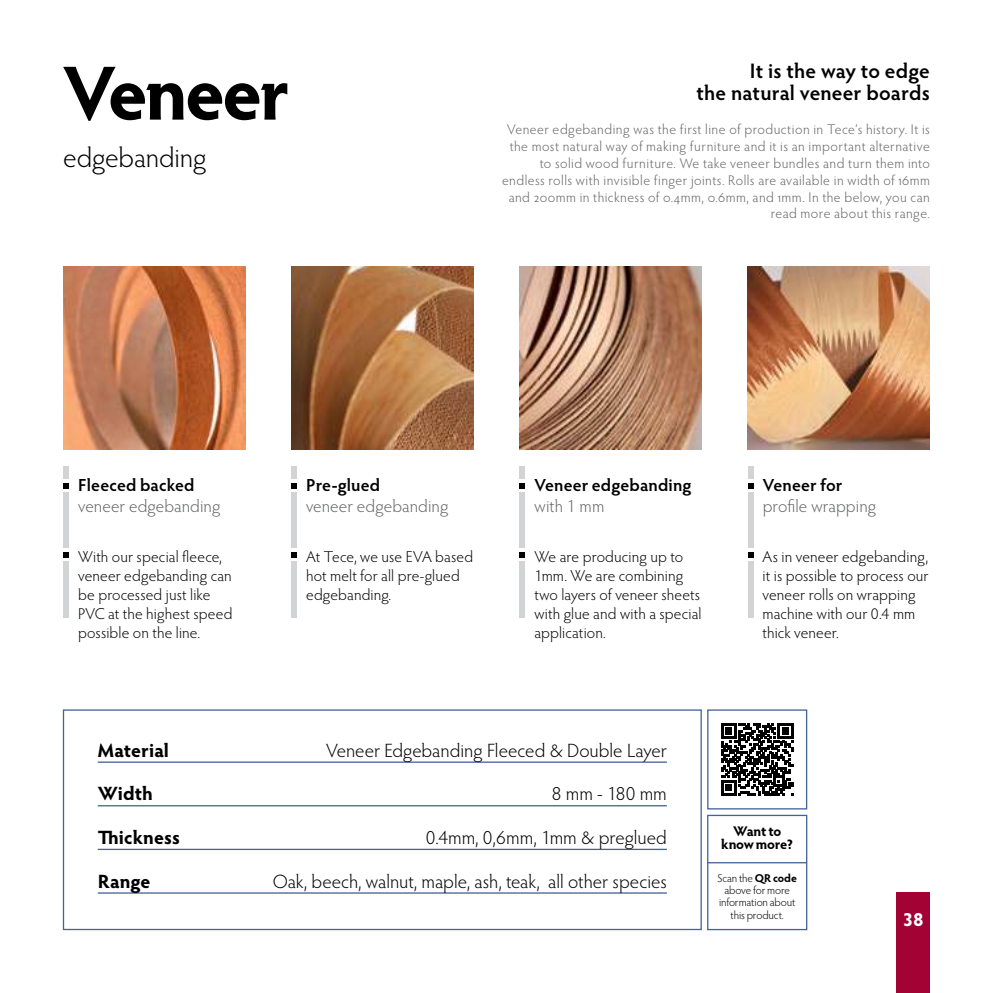
<style>
.page{position:relative;width:993px;height:993px;background:#fff}
.page>*{position:absolute;margin:0;border:0;box-sizing:border-box;transform-origin:0 0}
.t1{font:700 77px "Hypatia Sans Pro";letter-spacing:-.035em;color:#000}
.t2{font:300 28px "Hypatia Sans Pro";letter-spacing:-.005em;color:#000}
.t3{font:600 21px/21px "Hypatia Sans Pro";letter-spacing:.01em;color:#000;text-align:right}
.t4{font:300 19.25px "Hypatia Sans Pro";color:#000}
.t5{font:700 19.25px "Hypatia Sans Pro";letter-spacing:.005em;color:#000}
.t6{font:700 19.25px "Hypatia Sans Pro";color:#fff}
.t7{font:300 17.5px "Hypatia Sans Pro";letter-spacing:.005em;color:#636466}
.t8{font:600 17.5px "Hypatia Sans Pro";letter-spacing:.01em;color:#000}
.t9{font:300 15.75px/18.9px "Hypatia Sans Pro";letter-spacing:.01em;color:#000}
.t10{font:300 14px/16.8px "Hypatia Sans Pro";letter-spacing:.035em;color:#636466;text-align:right}
.t11{font:700 14px/13.1px "Hypatia Sans Pro";letter-spacing:-.015em;color:#000;text-align:center}
.t12{font:300 11.38px/12.2px "Hypatia Sans Pro";letter-spacing:-.01em;color:#000;text-align:center}
.s1{font-weight:700}
</style>
<div class="page">
<div style="left:63px;top:466px;width:6px;height:151px;background:#d1d3d4"></div>
<img style="left:63px;top:267px;width:182px;height:182px">
<img style="left:291px;top:267px;width:182px;height:182px">
<img style="left:519px;top:267px;width:182px;height:182px">
<img style="left:747px;top:267px;width:182px;height:182px">
<div style="left:60px;top:548px;width:12px;height:12px;background:#fff"></div>
<svg style="left:63px;top:552px;width:6px;height:5px"></svg>
<div style="left:60px;top:479px;width:12px;height:12px;background:#fff"></div>
<svg style="left:63px;top:483px;width:6px;height:5px"></svg>
<div style="left:291px;top:466px;width:6px;height:151px;background:#d1d3d4"></div>
<div style="left:288px;top:548px;width:12px;height:12px;background:#fff"></div>
<svg style="left:291px;top:552px;width:6px;height:5px"></svg>
<div style="left:288px;top:479px;width:12px;height:12px;background:#fff"></div>
<svg style="left:291px;top:483px;width:6px;height:5px"></svg>
<div style="left:519px;top:466px;width:6px;height:151px;background:#d1d3d4"></div>
<div style="left:516px;top:548px;width:12px;height:12px;background:#fff"></div>
<svg style="left:519px;top:552px;width:6px;height:5px"></svg>
<div style="left:516px;top:479px;width:12px;height:12px;background:#fff"></div>
<svg style="left:519px;top:483px;width:6px;height:5px"></svg>
<div style="left:747px;top:466px;width:6px;height:151px;background:#d1d3d4"></div>
<svg style="left:747px;top:548px;width:7px;height:12px"></svg>
<svg style="left:747px;top:551px;width:6px;height:6px"></svg>
<svg style="left:747px;top:479px;width:7px;height:12px"></svg>
<svg style="left:747px;top:483px;width:6px;height:5px"></svg>
<hr style="left:98px;top:761px;width:568px;height:1px;background:#46629a">
<hr style="left:98px;top:804px;width:568px;height:2px;background:#46629a">
<hr style="left:98px;top:848px;width:568px;height:1px;background:#46629a">
<hr style="left:98px;top:892px;width:568px;height:1px;background:#46629a">
<div style="left:63px;top:709px;width:638px;height:220px;border:1px solid #46629a"></div>
<div style="left:706px;top:814px;width:101px;height:115px;border:1px solid #46629a"></div>
<div style="left:707px;top:709px;width:100px;height:100px;border:1px solid #46629a"></div>
<svg style="left:721px;top:723px;width:71px;height:72px"></svg>
<hr style="left:707px;top:861px;width:99px;height:2px;background:#46629a">
<div style="left:896px;top:892px;width:33px;height:100px;background:#a30234"></div>
<h1 class="t1" style="left:63px;top:38px;width:228px">Veneer</h1>
<h2 class="t2" style="left:63px;top:139px;width:145px">edgebanding</h2>
<h3 class="t3" style="left:696px;top:60px;width:235px">It is the way to edge<br>the natural veneer boards</h3>
<p class="t10" style="left:502px;top:121px;width:429px">Veneer edgebanding was the first line of production in Tece’s history. It is the most natural way of making furniture and it is an important alternative to solid wood furniture. We take veneer bundles and turn them into endless rolls with invisible finger joints. Rolls are available in width of 16mm and 200mm in thickness of 0.4mm, 0.6mm, and 1mm. In the below, you can read more about this range.</p>
<p class="t8" style="left:762px;top:472px;width:81px">Veneer for</p>
<p class="t7" style="left:762px;top:494px;width:115px">profile wrapping</p>
<p class="t8" style="left:78px;top:472px;width:118px">Fleeced backed</p>
<p class="t7" style="left:78px;top:494px;width:144px">veneer edgebanding</p>
<p class="t9" style="left:78px;top:547px;width:156px">With our special fleece, veneer edgebanding can be processed just like<br>PVC at the highest speed possible on the line.</p>
<p class="t9" style="left:306px;top:547px;width:168px">At Tece, we use EVA based hot melt for all pre-glued edgebanding.</p>
<p class="t9" style="left:534px;top:547px;width:169px">We are producing up to<br>1mm. We are combining two layers of veneer sheets with glue and with a special application.</p>
<p class="t9" style="left:762px;top:547px;width:167px">As in veneer edgebanding, it is possible to process our veneer rolls on wrapping machine with our 0.4 mm thick veneer.</p>
<p class="t8" style="left:306px;top:472px;width:76px">Pre-glued</p>
<p class="t7" style="left:306px;top:494px;width:144px">veneer edgebanding</p>
<p class="t8" style="left:534px;top:472px;width:159px">Veneer edgebanding</p>
<p class="t7" style="left:534px;top:494px;width:71px">with 1 mm</p>
<p class="t5" style="left:98px;top:736px;width:73px">Material</p>
<p class="t4" style="left:326px;top:737px;width:342px">Veneer Edgebanding Fleeced &amp; Double Layer</p>
<p class="t5" style="left:98px;top:779px;width:57px">Width</p>
<p class="t4" style="left:551px;top:781px;width:117px">8 mm - 180 mm</p>
<p class="t5" style="left:98px;top:823px;width:84px">Thickness</p>
<p class="t4" style="left:425px;top:824px;width:242px">0.4mm, 0,6mm, 1mm &amp; preglued</p>
<p class="t5" style="left:98px;top:867px;width:54px">Range</p>
<p class="t4" style="left:272px;top:868px;width:395px">Oak, beech, walnut, maple, ash, teak, all other species</p>
<p class="t11" style="left:721px;top:823px;width:73px">Want to know more?</p>
<p class="t12" style="left:717px;top:871px;width:81px">Scan the <span class="s1">QR code </span>above for more information about this product.</p>
<p class="t6" style="left:902px;top:905px;width:23px">38</p>
</div>
